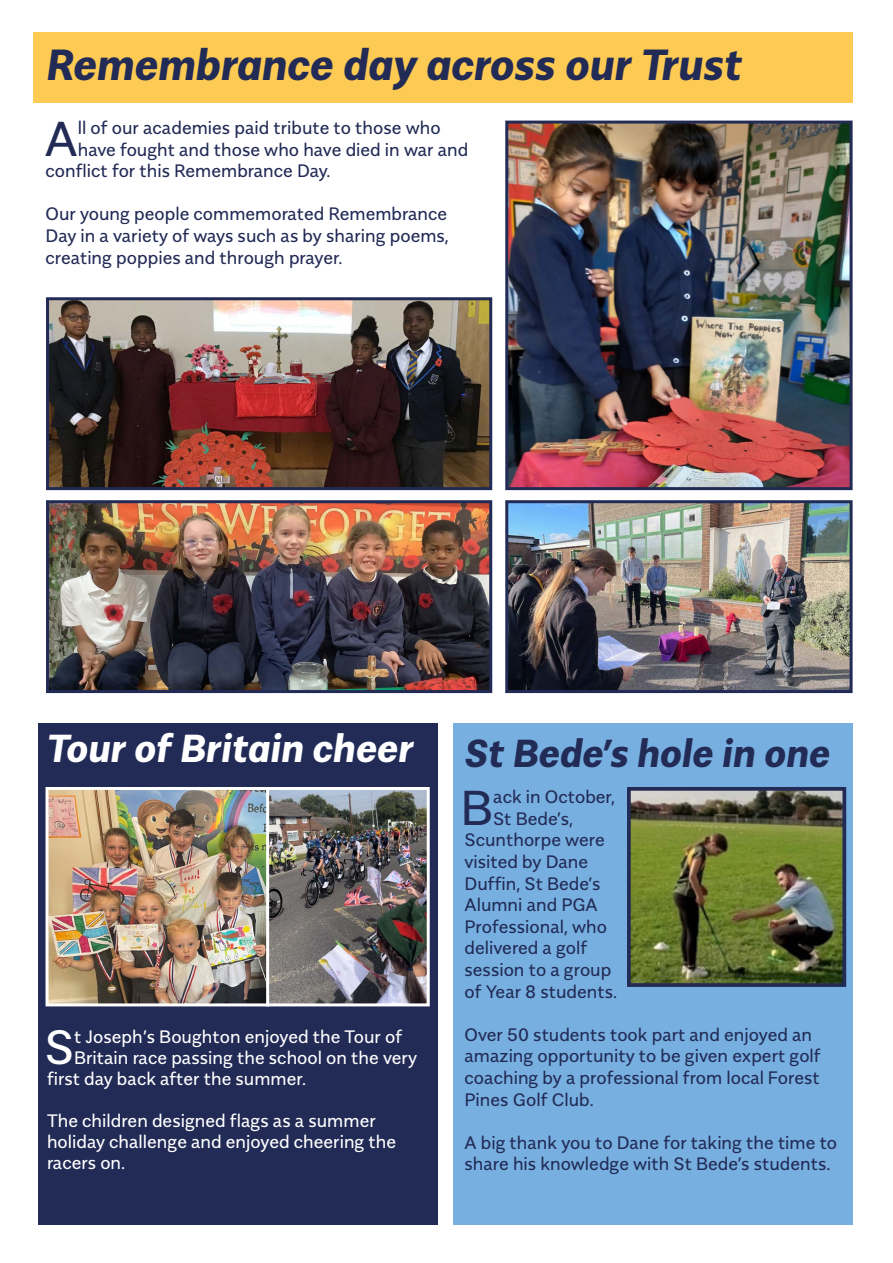
<style>
.page{position:relative;width:893px;height:1263px;background:#fff}
.page>*{position:absolute;margin:0;border:0;box-sizing:border-box;transform-origin:0 0}
.t1{font:48.9px "Alergia Normal";color:#222b56}
.t2{font:48px "Alergia Normal";color:#fff}
.t3{font:italic 700 43.5px "Alergia Normal";color:#222b56}
.t4{font:italic 700 39px "Alergia Normal";color:#fff}
.t5{font:italic 700 39px "Alergia Normal";color:#222b56}
.t6{font:18px/21.6px "Alergia Normal";color:#222b56}
.t7{font:18px/21px "Alergia Normal";color:#fff}
</style>
<div class="page">
<div style="left:33px;top:32px;width:820px;height:71px;background:#fdca53"></div>
<img style="left:509px;top:125px;width:340px;height:361px">
<div style="left:505px;top:121px;width:348px;height:369px;border:3px solid #222b56"></div>
<img style="left:509px;top:504px;width:340px;height:185px">
<div style="left:505px;top:500px;width:348px;height:193px;border:3px solid #222b56"></div>
<img style="left:50px;top:301px;width:438px;height:185px">
<div style="left:46px;top:297px;width:446px;height:193px;border:3px solid #222b56"></div>
<img style="left:50px;top:504px;width:438px;height:185px">
<div style="left:46px;top:500px;width:446px;height:193px;border:3px solid #222b56"></div>
<div style="left:38px;top:723px;width:400px;height:501px;background:#222b56"></div>
<img style="left:50px;top:791px;width:376px;height:211px">
<div style="left:266px;top:787px;width:164px;height:219px;border:3px solid #fff"></div>
<div style="left:46px;top:787px;width:223px;height:219px;border:3px solid #fff"></div>
<div style="left:453px;top:723px;width:400px;height:501px;background:#77afe0"></div>
<img style="left:632px;top:792px;width:209px;height:190px">
<div style="left:627px;top:787px;width:219px;height:200px;border:4px solid #222b56"></div>
<h3 class="t3" style="left:46px;top:30px;width:697px">Remembrance day across our Trust</h3>
<h1 class="t1" style="left:45px;top:101px;width:34px">A</h1>
<p class="t6" style="left:78px;top:115px;width:364px">ll of our academies paid tribute to those who</p>
<p class="t6" style="left:78px;top:137px;width:392px">have fought and those who have died in war and</p>
<p class="t6" style="left:46px;top:159px;width:286px">conflict for this Remembrance Day.</p>
<p class="t6" style="left:46px;top:202px;width:405px;text-align:justify">Our young people commemorated Remembrance Day in a variety of ways such as by sharing poems, creating poppies and through prayer.</p>
<h3 class="t4" style="left:47px;top:717px;width:368px">Tour of Britain cheer</h3>
<h2 class="t2" style="left:44px;top:1010px;width:31px">S</h2>
<p class="t7" style="left:74px;top:1025px;width:330px">t Joseph’s Boughton enjoyed the Tour of</p>
<p class="t7" style="left:74px;top:1046px;width:345px">Britain race passing the school on the very</p>
<p class="t7" style="left:47px;top:1067px;width:260px">first day back after the summer.</p>
<p class="t7" style="left:47px;top:1109px;width:351px">The children designed flags as a summer holiday challenge and enjoyed cheering the racers on.</p>
<h3 class="t5" style="left:465px;top:722px;width:367px">St Bede’s hole in one</h3>
<h1 class="t1" style="left:460px;top:770px;width:34px">B</h1>
<p class="t6" style="left:493px;top:785px;width:124px">ack in October,</p>
<p class="t6" style="left:493px;top:806px;width:82px">St Bede’s,</p>
<p class="t6" style="left:465px;top:828px;width:142px">Scunthorpe were</p>
<p class="t6" style="left:465px;top:849px;width:125px">visited by Dane</p>
<p class="t6" style="left:465px;top:871px;width:138px">Duffin, St Bede’s</p>
<p class="t6" style="left:465px;top:893px;width:135px">Alumni and PGA</p>
<p class="t6" style="left:465px;top:914px;width:144px">Professional, who</p>
<p class="t6" style="left:465px;top:936px;width:124px">delivered a golf</p>
<p class="t6" style="left:465px;top:957px;width:148px">session to a group</p>
<p class="t6" style="left:465px;top:979px;width:154px">of Year 8 students.</p>
<p class="t6" style="left:465px;top:1022px;width:358px">Over 50 students took part and enjoyed an amazing opportunity to be given expert golf coaching by a professional from local Forest Pines Golf Club.</p>
<p class="t6" style="left:465px;top:1130px;width:374px">A big thank you to Dane for taking the time to share his knowledge with St Bede’s students.</p>
</div>
